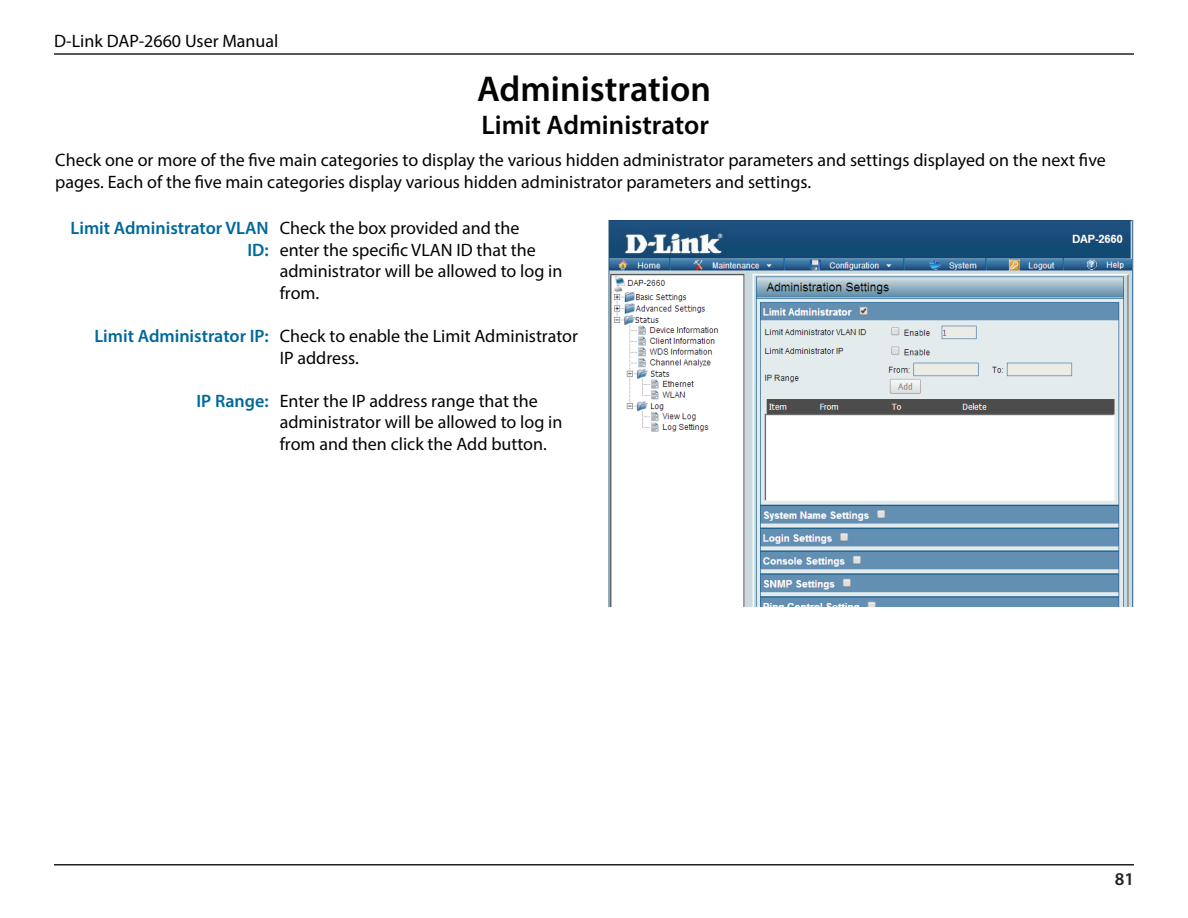
<style>
.page{position:relative;width:1188px;height:918px;background:#fff}
.page>*{position:absolute;margin:0;border:0;box-sizing:border-box;transform-origin:0 0}
.t1{font:600 36px "Myriad Pro";color:#040503}
.t2{font:600 27px "Myriad Pro";color:#040503}
.t3{font:18px/21.6px "Myriad Pro";color:#040503}
.t4{font:600 18px/21.6px "Myriad Pro";color:#00699b;text-align:right}
.t5{font:600 18px "Myriad Pro";color:#231f20}
</style>
<div class="page">
<hr style="left:54px;top:53px;width:1080px;height:2px;background:#231f20">
<hr style="left:54px;top:864px;width:1080px;height:1px;background:#231f20">
<img style="left:608px;top:220px;width:525px;height:387px">
<p class="t3" style="left:54px;top:29px;width:226px">D-Link DAP-2660 User Manual</p>
<h1 class="t1" style="left:477px;top:66px;width:235px">Administration</h1>
<h2 class="t2" style="left:481px;top:108px;width:229px">Limit Administrator</h2>
<p class="t3" style="left:55px;top:149px;width:1052px">Check one or more of the five main categories to display the various hidden administrator parameters and settings displayed on the next five pages. Each of the five main categories display various hidden administrator parameters and settings.</p>
<p class="t4" style="left:71px;top:217px;width:200px">Limit Administrator VLAN<br>ID:</p>
<p class="t3" style="left:280px;top:217px;width:284px">Check the box provided and the enter the specific VLAN ID that the administrator will be allowed to log in from.</p>
<p class="t3" style="left:280px;top:325px;width:300px">Check to enable the Limit Administrator<br>IP address.</p>
<p class="t3" style="left:280px;top:390px;width:284px">Enter the IP address range that the administrator will be allowed to log in from and then click the Add button.</p>
<p class="t4" style="left:94px;top:325px;width:176px">Limit Administrator IP:</p>
<p class="t4" style="left:196px;top:390px;width:74px">IP Range:</p>
<p class="t5" style="left:1115px;top:868px;width:21px">81</p>
</div>
